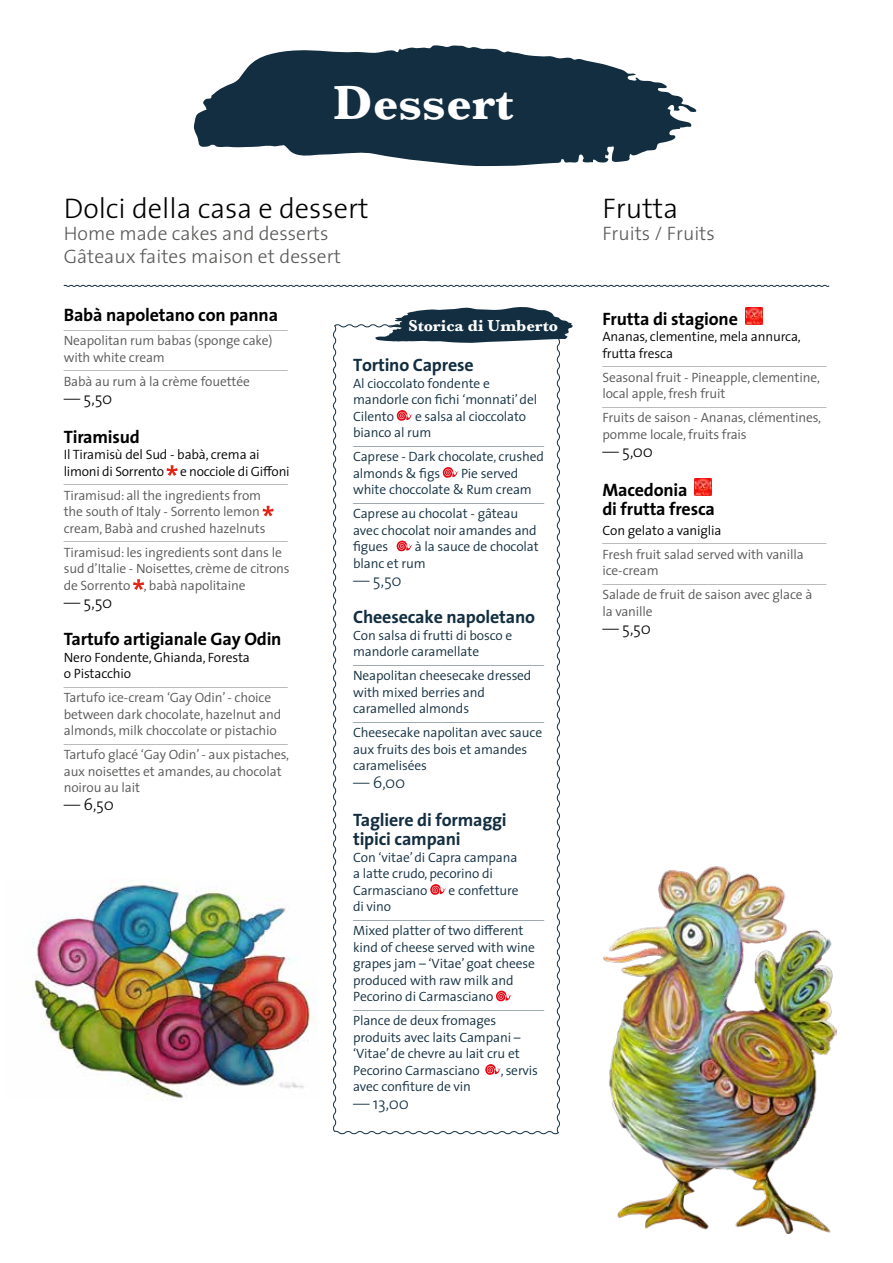
<style>
.page{position:relative;width:893px;height:1263px;background:#fff}
.page>*{position:absolute;margin:0;border:0;box-sizing:border-box;transform-origin:0 0}
.t1{font:700 49.5px "Baskerville";color:#fff}
.t2{font:300 28.5px "The Sans";color:#000}
.t3{font:300 19.5px/22.5px "The Sans";color:#575756}
.t4{font:700 18px/19.5px "The Sans";letter-spacing:-.01em;color:#000}
.t5{font:700 18px/19.5px "The Sans";letter-spacing:-.01em;color:#122e40}
.t6{font:300 16.5px "The Sans";letter-spacing:-.01em;color:#000}
.t7{font:300 16.5px "The Sans";letter-spacing:-.01em;color:#122e40}
.t8{font:700 16.5px "Baskerville";color:#fff}
.t9{font:300 13.5px/16.5px "The Sans";letter-spacing:-.01em;color:#122e40}
.t10{font:300 13.5px/16.5px "The Sans";letter-spacing:-.01em;color:#575756}
.t11{font:300 13.5px/16.5px "The Sans";letter-spacing:-.01em;color:#000}
.t12{font:300 7.5px "The Sans";color:#575756}
.t13{font:300 7.5px "The Sans";color:#122e40}
</style>
<div class="page">
<svg style="left:333px;top:324px;width:227px;height:811px"></svg>
<svg style="left:193px;top:45px;width:504px;height:121px;fill:#122e40"></svg>
<svg style="left:63px;top:285px;width:767px;height:2px;background:#7f8e98"></svg>
<svg style="left:167px;top:465px;width:11px;height:11px"></svg>
<svg style="left:262px;top:506px;width:12px;height:10px"></svg>
<svg style="left:133px;top:579px;width:11px;height:11px"></svg>
<img style="left:745px;top:308px;width:17px;height:17px">
<img style="left:695px;top:479px;width:17px;height:17px">
<svg style="left:375px;top:307px;width:198px;height:36px"></svg>
<img style="left:603px;top:866px;width:234px;height:367px">
<img style="left:32px;top:880px;width:284px;height:220px">
<h1 class="t1" style="left:333px;top:74px;width:182px">Dessert</h1>
<h2 class="t2" style="left:64px;top:185px;width:306px">Dolci della casa e dessert</h2>
<h3 class="t3" style="left:64px;top:222px;width:279px">Home made cakes and desserts<br>Gâteaux faites maison et dessert</h3>
<h3 class="t4" style="left:64px;top:305px;width:216px">Babà napoletano con panna</h3>
<p class="t12" style="left:64px;top:320px;width:226px">_____________________________________________________________</p>
<p class="t10" style="left:64px;top:332px;width:210px">Neapolitan rum babas (sponge cake) with white cream</p>
<p class="t12" style="left:64px;top:361px;width:226px">_____________________________________________________________</p>
<p class="t10" style="left:64px;top:373px;width:188px">Babà au rum à la crème fouettée</p>
<p class="t6" style="left:64px;top:385px;width:50px">— 5,50</p>
<h3 class="t4" style="left:64px;top:427px;width:78px">Tiramisud</h3>
<p class="t11" style="left:64px;top:446px;width:227px">Il Tiramisù del Sud - babà, crema ai limoni di Sorrento e nocciole di Giffoni</p>
<p class="t12" style="left:64px;top:475px;width:226px">_____________________________________________________________</p>
<p class="t10" style="left:64px;top:487px;width:203px">Tiramisud: all the ingredients from the south of Italy - Sorrento lemon cream, Babà and crushed hazelnuts</p>
<p class="t12" style="left:64px;top:532px;width:226px">_____________________________________________________________</p>
<p class="t10" style="left:64px;top:544px;width:227px">Tiramisud: les ingredients sont dans le sud d’Italie - Noisettes, crème de citrons de Sorrento , babà napolitaine</p>
<p class="t6" style="left:64px;top:589px;width:50px">— 5,50</p>
<h3 class="t4" style="left:64px;top:629px;width:219px">Tartufo artigianale Gay Odin</h3>
<p class="t11" style="left:64px;top:649px;width:188px">Nero Fondente, Ghianda, Foresta o Pistacchio</p>
<p class="t12" style="left:64px;top:677px;width:226px">_____________________________________________________________</p>
<p class="t10" style="left:64px;top:689px;width:219px">Tartufo ice-cream ‘Gay Odin’ - choice between dark chocolate, hazelnut and almonds, milk choccolate or pistachio</p>
<p class="t12" style="left:64px;top:734px;width:226px">_____________________________________________________________</p>
<p class="t10" style="left:64px;top:746px;width:227px">Tartufo glacé ‘Gay Odin’ - aux pistaches, aux noisettes et amandes, au chocolat noirou au lait</p>
<p class="t6" style="left:64px;top:791px;width:52px">— 6,50</p>
<p class="t8" style="left:408px;top:316px;width:151px">Storica di Umberto</p>
<h3 class="t5" style="left:353px;top:355px;width:122px">Tortino Caprese</h3>
<p class="t9" style="left:353px;top:374px;width:186px">Al cioccolato fondente e mandorle con fichi ‘monnati’ del<br>Cilento</p>
<p class="t9" style="left:353px;top:407px;width:175px;text-indent:62px">e salsa al cioccolato bianco al rum</p>
<p class="t13" style="left:353px;top:436px;width:193px">____________________________________________________</p>
<p class="t9" style="left:353px;top:448px;width:193px">Caprese - Dark chocolate, crushed almonds &amp; figs</p>
<p class="t9" style="left:353px;top:464px;width:180px;text-indent:108px">Pie served white choccolate &amp; Rum cream</p>
<p class="t13" style="left:353px;top:493px;width:193px">____________________________________________________</p>
<p class="t9" style="left:353px;top:505px;width:185px">Caprese au chocolat - gâteau avec chocolat noir amandes and figues</p>
<p class="t9" style="left:353px;top:538px;width:187px;text-indent:62px">à la sauce de chocolat blanc et rum</p>
<p class="t7" style="left:353px;top:566px;width:50px">— 5,50</p>
<h3 class="t5" style="left:353px;top:607px;width:183px">Cheesecake napoletano</h3>
<p class="t9" style="left:353px;top:626px;width:161px">Con salsa di frutti di bosco e mandorle caramellate</p>
<p class="t13" style="left:353px;top:655px;width:193px">____________________________________________________</p>
<p class="t9" style="left:353px;top:667px;width:180px">Neapolitan cheesecake dressed with mixed berries and caramelled almonds</p>
<p class="t13" style="left:353px;top:712px;width:193px">____________________________________________________</p>
<p class="t9" style="left:353px;top:724px;width:191px">Cheesecake napolitan avec sauce aux fruits des bois et amandes caramelisées</p>
<p class="t7" style="left:353px;top:769px;width:54px">— 6,00</p>
<h3 class="t5" style="left:353px;top:809px;width:155px">Tagliere di formaggi tipici campani</h3>
<p class="t9" style="left:353px;top:848px;width:166px">Con ‘vitae’ di Capra campana a latte crudo, pecorino di<br>Carmasciano</p>
<p class="t9" style="left:448px;top:881px;width:72px">e confetture</p>
<p class="t9" style="left:353px;top:898px;width:40px">di vino</p>
<p class="t13" style="left:353px;top:910px;width:193px">____________________________________________________</p>
<p class="t9" style="left:353px;top:922px;width:183px">Mixed platter of two different kind of cheese served with wine grapes jam – ‘Vitae’ goat cheese produced with raw milk and<br>Pecorino di Carmasciano</p>
<p class="t13" style="left:353px;top:1000px;width:193px">____________________________________________________</p>
<p class="t9" style="left:353px;top:1012px;width:169px">Plance de deux fromages produits avec laits Campani – ‘Vitae’ de chevre au lait cru et<br>Pecorino Carmasciano</p>
<p class="t9" style="left:501px;top:1061px;width:39px">, servis</p>
<p class="t9" style="left:353px;top:1078px;width:119px">avec confiture de vin</p>
<p class="t7" style="left:353px;top:1090px;width:57px">— 13,00</p>
<h2 class="t2" style="left:602px;top:185px;width:77px">Frutta</h2>
<h3 class="t3" style="left:602px;top:222px;width:114px">Fruits / Fruits</h3>
<h3 class="t4" style="left:602px;top:309px;width:137px">Frutta di stagione</h3>
<p class="t11" style="left:602px;top:328px;width:200px">Ananas, clementine, mela annurca, frutta fresca</p>
<p class="t12" style="left:602px;top:357px;width:226px">_____________________________________________________________</p>
<p class="t10" style="left:602px;top:369px;width:219px">Seasonal fruit - Pineapple, clementine, local apple, fresh fruit</p>
<p class="t12" style="left:602px;top:397px;width:226px">_____________________________________________________________</p>
<p class="t10" style="left:602px;top:409px;width:220px">Fruits de saison - Ananas, clémentines, pomme locale, fruits frais</p>
<p class="t6" style="left:602px;top:438px;width:52px">— 5,00</p>
<h3 class="t4" style="left:602px;top:480px;width:114px">Macedonia<br>di frutta fresca</h3>
<p class="t11" style="left:602px;top:522px;width:121px">Con gelato a vaniglia</p>
<p class="t12" style="left:602px;top:534px;width:226px">_____________________________________________________________</p>
<p class="t10" style="left:602px;top:546px;width:203px">Fresh fruit salad served with vanilla ice-cream</p>
<p class="t12" style="left:602px;top:574px;width:226px">_____________________________________________________________</p>
<p class="t10" style="left:602px;top:586px;width:212px">Salade de fruit de saison avec glace à la vanille</p>
<p class="t6" style="left:602px;top:615px;width:50px">— 5,50</p>
</div>
